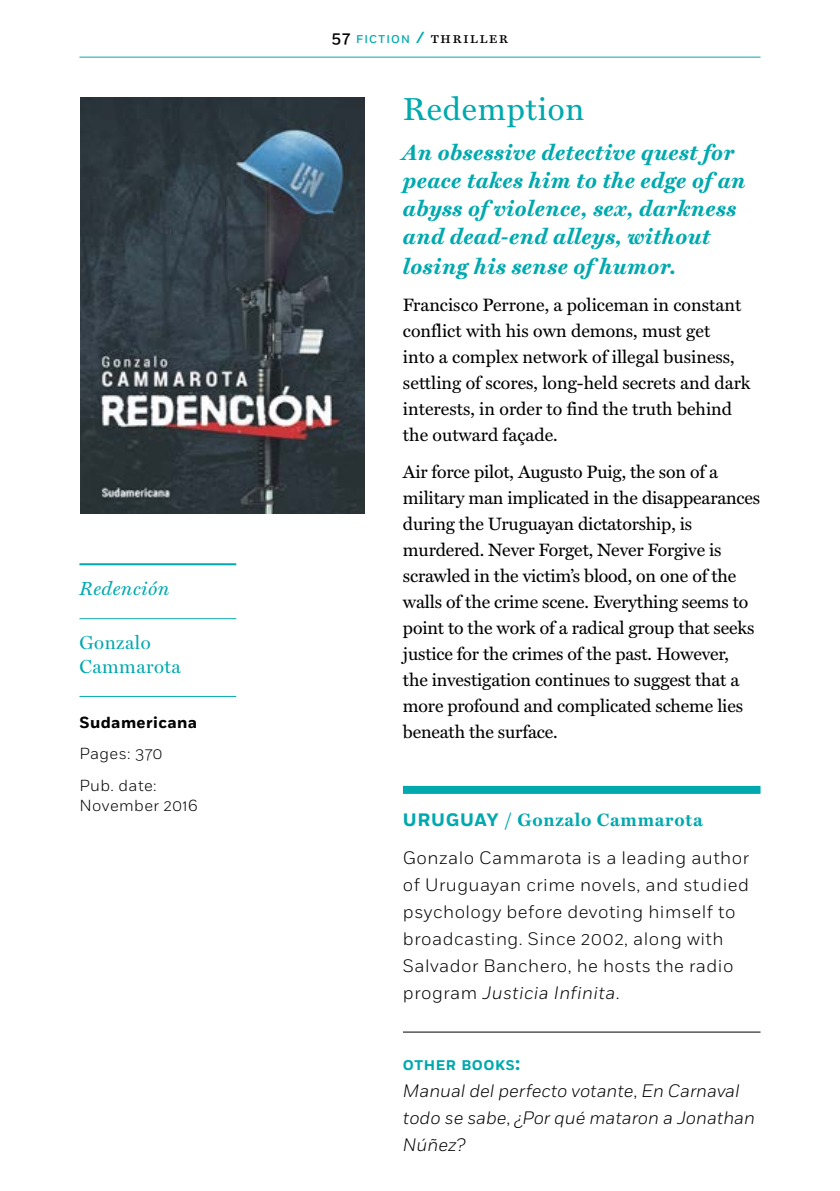
<style>
.page{position:relative;width:840px;height:1191px;background:#fff}
.page>*{position:absolute;margin:0;border:0;box-sizing:border-box;transform-origin:0 0}
.t1{font:32px "Miller Text Roman";letter-spacing:.025em;color:#00a9ae}
.t2{font:italic 700 22px/28px "Miller Text";letter-spacing:.025em;color:#00a9ae}
.t3{font:19px/24px "Miller Display Roman";letter-spacing:.025em;color:#00a9ae}
.t4{font:italic 19px "Miller Text";letter-spacing:.025em;color:#00a9ae}
.t5{font:18px/26px "Miller Text";letter-spacing:-.01em;color:#000}
.t6{font:300 18px/27px "Fort";letter-spacing:.025em;color:#000}
.t7{font:italic 300 18px/27px "Fort";color:#000}
.t8{font:700 18px "Miller Text";letter-spacing:.04em;color:#00a9ae}
.t9{font:300 16px/31.4px "Fort";letter-spacing:.025em;color:#000}
.t10{font:16px "Miller Text SC";letter-spacing:.075em;color:#000}
.t11{font:700 16px "Fort";letter-spacing:.025em;color:#000}
.t12{font:700 14px "Fort";letter-spacing:.035em;color:#00a9ae}
.s1{font-family:"Fort";font-weight:500}
.s2{font-family:"Fort";font-weight:500;font-size:11.2px;color:#00a9ae}
.s3{font-family:"Fort";font-weight:500;color:#00a9ae}
.s4{font-family:"Fort"}
.s5{font-style:italic}
.s6{font-size:20px}
.s7{font-style:normal}
</style>
<div class="page">
<hr style="left:79px;top:57px;width:681px;height:1px;background:#00a9ae">
<div style="left:403px;top:786px;width:357px;height:8px;background:#00a9ae"></div>
<hr style="left:403px;top:1031px;width:357px;height:1px;background:#000">
<hr style="left:79px;top:563px;width:157px;height:2px;background:#00a9ae">
<hr style="left:79px;top:618px;width:157px;height:1px;background:#00a9ae">
<hr style="left:79px;top:696px;width:157px;height:1px;background:#00a9ae">
<img style="left:80px;top:97px;width:284px;height:417px">
<p class="t4" style="left:79px;top:577px;width:91px">Redención</p>
<p class="t3" style="left:79px;top:630px;width:103px">Gonzalo<br>Cammarota</p>
<p class="t11" style="left:79px;top:712px;width:119px">Sudamericana</p>
<p class="t9" style="left:79px;top:738px;width:85px">Pages: 370<br>Pub. date:</p>
<p class="t9" style="left:79px;top:789px;width:120px">November 2016</p>
<p class="t10" style="left:332px;top:28px;width:178px"><span class="s1">57</span> <span class="s2">FICTION</span> <span class="s3">/</span> thriller</p>
<h1 class="t1" style="left:403px;top:90px;width:183px">Redemption</h1>
<p class="t2" style="left:403px;top:138px;width:343px">An obsessive detective quest for peace takes him to the edge of an abyss of violence, sex, darkness and dead-end alleys, without</p>
<p class="t2" style="left:403px;top:252px;width:274px">losing his sense of humor.</p>
<p class="t5" style="left:403px;top:292px;width:349px">Francisco Perrone, a policeman in constant conflict with his own demons, must get<br>into a complex network of illegal business, settling of scores, long-held secrets and dark interests, in order to find the truth behind the outward façade.</p>
<p class="t5" style="left:403px;top:459px;width:358px">Air force pilot, Augusto Puig, the son of a military man implicated in the disappearances during the Uruguayan dictatorship, is murdered. Never Forget, Never Forgive is scrawled in the victim’s blood, on one of the walls of the crime scene. Everything seems to point to the work of a radical group that seeks justice for the crimes of the past. However,<br>the investigation continues to suggest that a more profound and complicated scheme lies beneath the surface.</p>
<p class="t8" style="left:403px;top:808px;width:301px"><span class="s4">URUGUAY</span> / Gonzalo Cammarota</p>
<p class="t6" style="left:403px;top:844px;width:347px">Gonzalo Cammarota is a leading author of Uruguayan crime novels, and studied psychology before devoting himself to broadcasting. Since 2002, along with Salvador Banchero, he hosts the radio program <span class="s5">Justicia Infinita</span>.</p>
<p class="t12" style="left:403px;top:1056px;width:119px">OTHER BOOKS<span class="s6">:</span></p>
<p class="t7" style="left:403px;top:1077px;width:353px">Manual del perfecto votante<span class="s7">,</span> En Carnaval todo se sabe<span class="s7">,</span> ¿Por qué mataron a Jonathan<br>Núñez?</p>
</div>
